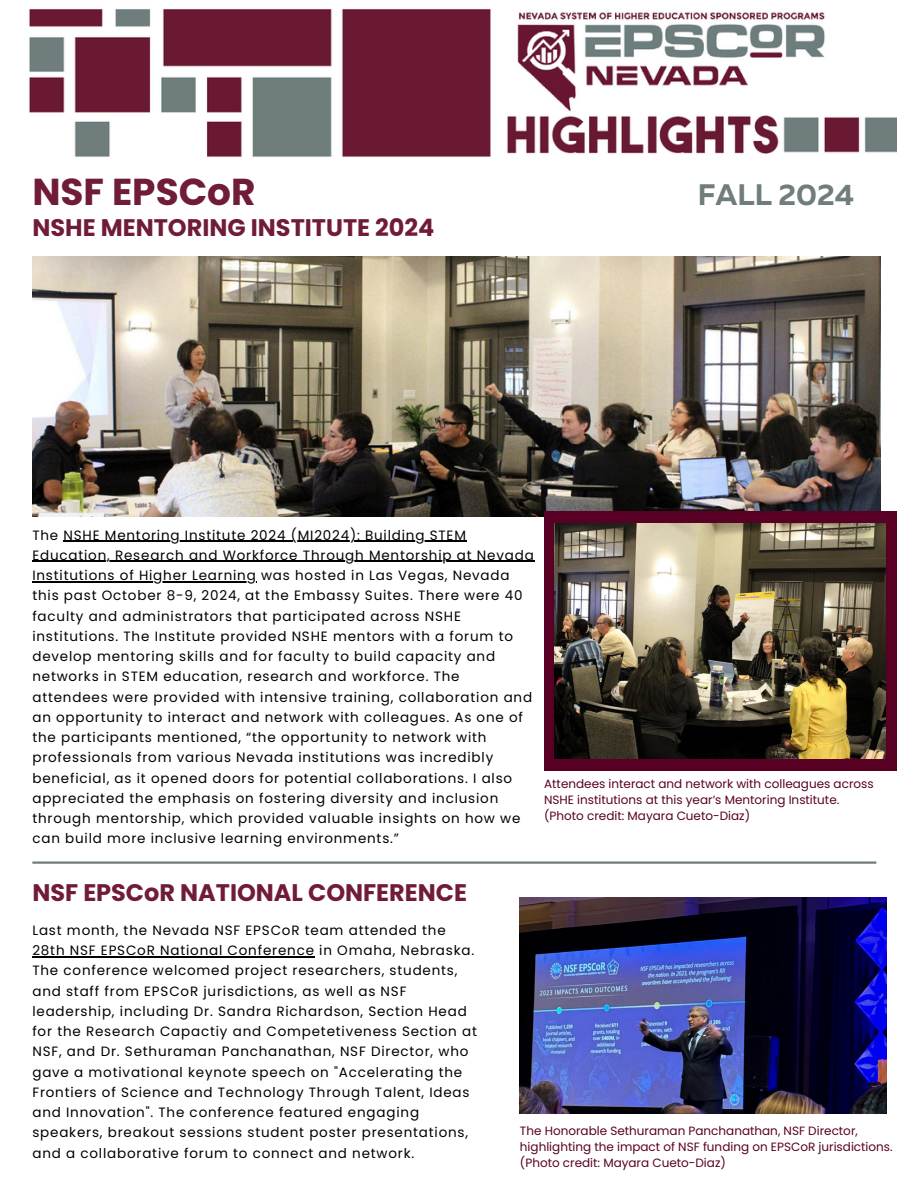
<style>
.page{position:relative;width:918px;height:1188px;background:#fff}
.page>*{position:absolute;margin:0;border:0;box-sizing:border-box;transform-origin:0 0}
.t1{font:700 37.5px "Poppins";color:#701c37}
.t2{font:700 29.7px "Muller";color:#717c7c}
.t3{font:700 24px "Poppins";color:#701c37}
.t4{font:13.5px/20.2px "Poppins";letter-spacing:.06em;color:#000}
.t5{font:12px/16px "Poppins";color:#590125}
</style>
<div class="page">
<img style="left:32px;top:257px;width:849px;height:260px">
<div style="left:544px;top:511px;width:352px;height:260px;background:#590125"></div>
<img style="left:554px;top:524px;width:332px;height:235px">
<img style="left:29px;top:9px;width:868px;height:148px">
<hr style="left:32px;top:861px;width:844px;height:3px;background:#717c7c">
<img style="left:519px;top:898px;width:368px;height:216px">
<hr style="left:64px;top:541px;width:403px;height:1px;background:#000">
<hr style="left:32px;top:561px;width:503px;height:1px;background:#000">
<hr style="left:32px;top:581px;width:225px;height:1px;background:#000">
<hr style="left:32px;top:956px;width:283px;height:1px;background:#000">
<p class="t1" style="left:32px;top:165px;width:225px">NSF EPSCoR</p>
<h2 class="t3" style="left:32px;top:211px;width:404px">NSHE MENTORING INSTITUTE 2024</h2>
<h3 class="t2" style="left:698px;top:182px;width:158px">FALL 2024</h3>
<h5 class="t4" style="left:32px;top:525px;width:435px">The NSHE Mentoring Institute 2024 (MI2024): Building STEM</h5>
<h4 class="t4" style="left:32px;top:545px;width:503px">Education, Research and Workforce Through Mentorship at Nevada</h4>
<h5 class="t4" style="left:32px;top:565px;width:501px">Institutions of Higher Learning was hosted in Las Vegas, Nevada this past October 8-9, 2024, at the Embassy Suites. There were 40 faculty and administrators that participated across NSHE institutions. The Institute provided NSHE mentors with a forum to develop mentoring skills and for faculty to build capacity and networks in STEM education, research and workforce. The attendees were provided with intensive training, collaboration and an opportunity to interact and network with colleagues. As one of the participants mentioned, “the opportunity to network with professionals from various Nevada institutions was incredibly beneficial, as it opened doors for potential collaborations. I also appreciated the emphasis on fostering diversity and inclusion through mentorship, which provided valuable insights on how we can build more inclusive learning environments.”</h5>
<p class="t5" style="left:544px;top:776px;width:331px">Attendees interact and network with colleagues across<br>NSHE institutions at this year’s Mentoring Institute. (Photo credit: Mayara Cueto-Diaz)</p>
<h3 class="t3" style="left:32px;top:876px;width:436px">NSF EPSCoR NATIONAL CONFERENCE</h3>
<p class="t4" style="left:32px;top:920px;width:446px">Last month, the Nevada NSF EPSCoR team attended the 28th NSF EPSCoR National Conference in Omaha, Nebraska.<br>The conference welcomed project researchers, students, and staff from EPSCoR jurisdictions, as well as NSF leadership, including Dr. Sandra Richardson, Section Head for the Research Capactiy and Competetiveness Section at NSF, and Dr. Sethuraman Panchanathan, NSF Director, who gave a motivational keynote speech on "Accelerating the Frontiers of Science and Technology Through Talent, Ideas and Innovation". The conference featured engaging speakers, breakout sessions student poster presentations, and a collaborative forum to connect and network.</p>
<p class="t5" style="left:520px;top:1122px;width:374px">The Honorable Sethuraman Panchanathan, NSF Director, highlighting the impact of NSF funding on EPSCoR jurisdictions. (Photo credit: Mayara Cueto-Diaz)</p>
</div>
